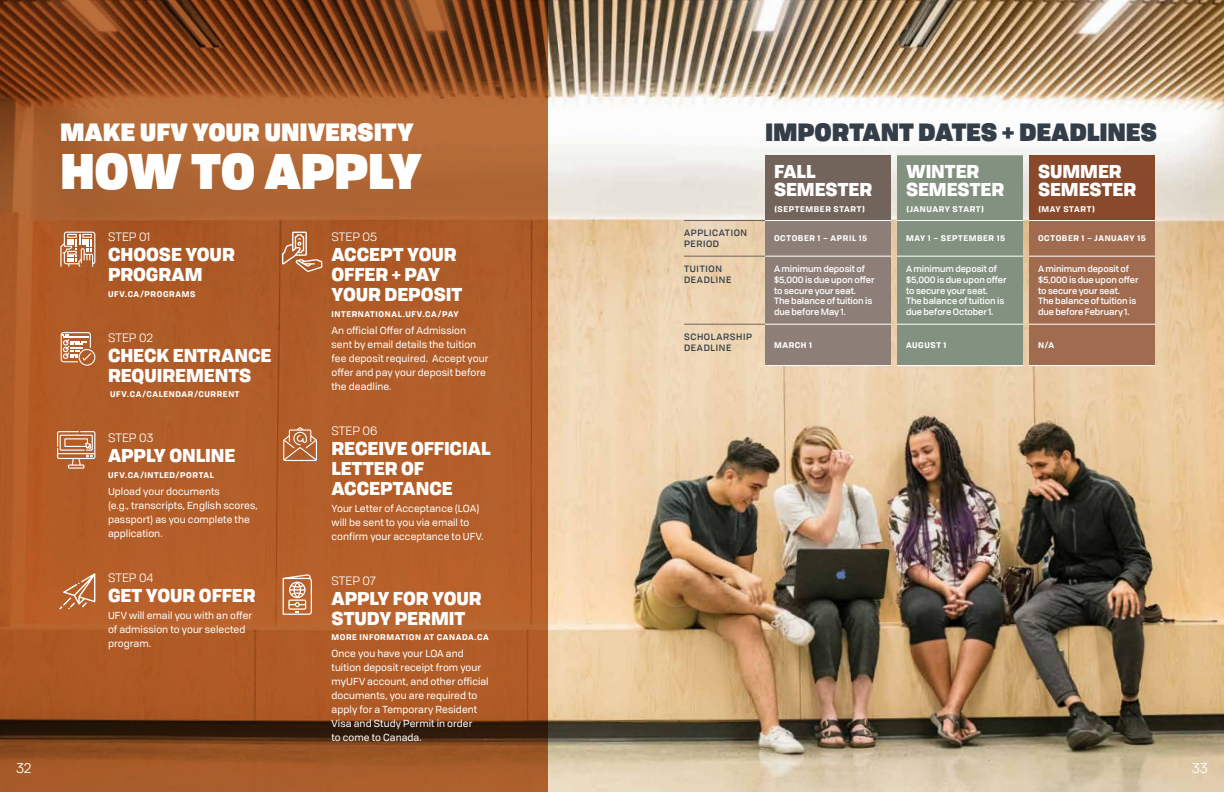
<style>
.page{position:relative;width:1224px;height:792px;background:#fff}
.page>*{position:absolute;margin:0;border:0;box-sizing:border-box;transform-origin:0 0}
.t1{font:900 48px "Tofino";letter-spacing:-.02em;color:#fff}
.t2{font:900 24px "Tofino";letter-spacing:-.005em;color:#343e48}
.t3{font:900 24px "Tofino";letter-spacing:-.005em;color:#fff}
.t4{font:900 18px/20px "Tofino";color:#fff}
.t5{font:14px "Tofino";color:#fff}
.t6{font:12px "Tofino";letter-spacing:.005em;color:#fff}
.t7{font:10px/14px "Tofino";letter-spacing:.005em;color:#fff}
.t8{font:500 9px/10.8px "Tofino";letter-spacing:-.01em;color:#fff}
.t9{font:500 9px/10.8px "Tofino";letter-spacing:.07em;color:#343e48}
.t10{font:700 8px "Tofino";letter-spacing:.075em;color:#fff}
</style>
<div class="page">
<img style="left:547px;top:0;width:677px;height:792px">
<svg style="left:0;top:0;width:547px;height:792px;background:#a65827"></svg>
<svg style="left:61px;top:332px;width:34px;height:34px"></svg>
<svg style="left:283px;top:574px;width:29px;height:41px"></svg>
<svg style="left:57px;top:431px;width:38px;height:38px"></svg>
<svg style="left:282px;top:232px;width:40px;height:40px;background:#bd7c54"></svg>
<svg style="left:60px;top:232px;width:35px;height:35px"></svg>
<svg style="left:283px;top:427px;width:34px;height:34px"></svg>
<svg style="left:59px;top:573px;width:36px;height:36px"></svg>
<div style="left:765px;top:155px;width:126px;height:66px;background:#72635b"></div>
<div style="left:897px;top:155px;width:126px;height:210px;background:#839280"></div>
<div style="left:1029px;top:155px;width:126px;height:66px;background:#89492b"></div>
<div style="left:765px;top:221px;width:126px;height:144px;background:#8d7f78"></div>
<div style="left:1029px;top:221px;width:126px;height:144px;background:#a16b4f"></div>
<hr style="left:765px;top:256px;width:126px;height:1px;background:#fff">
<hr style="left:897px;top:256px;width:126px;height:1px;background:#fff">
<hr style="left:1029px;top:256px;width:126px;height:1px;background:#fff">
<hr style="left:765px;top:324px;width:126px;height:1px;background:#fff">
<hr style="left:897px;top:324px;width:126px;height:1px;background:#fff">
<hr style="left:1029px;top:324px;width:126px;height:1px;background:#fff">
<hr style="left:765px;top:365px;width:126px;height:1px;background:#fff">
<hr style="left:897px;top:365px;width:126px;height:1px;background:#fff">
<hr style="left:1029px;top:365px;width:126px;height:1px;background:#fff">
<hr style="left:765px;top:220px;width:126px;height:1px;background:#fff">
<hr style="left:897px;top:220px;width:126px;height:1px;background:#fff">
<hr style="left:1029px;top:220px;width:126px;height:1px;background:#fff">
<hr style="left:684px;top:220px;width:81px;height:1px;background:#72635b">
<hr style="left:684px;top:324px;width:81px;height:1px;background:#72635b">
<hr style="left:684px;top:256px;width:81px;height:1px;background:#72635b">
<h2 class="t3" style="left:60px;top:111px;width:355px">MAKE UFV YOUR UNIVERSITY</h2>
<h1 class="t1" style="left:60px;top:129px;width:364px">HOW TO APPLY</h1>
<p class="t6" style="left:108px;top:228px;width:44px">STEP 01</p>
<h3 class="t4" style="left:108px;top:243px;width:128px">CHOOSE YOUR<br>PROGRAM</h3>
<p class="t10" style="left:108px;top:287px;width:89px">UFV.CA/PROGRAMS</p>
<p class="t6" style="left:108px;top:329px;width:46px">STEP 02</p>
<h3 class="t4" style="left:108px;top:344px;width:165px">CHECK ENTRANCE<br>REQUIREMENTS</h3>
<p class="t10" style="left:110px;top:388px;width:131px">UFV.CA/CALENDAR/CURRENT</p>
<p class="t6" style="left:108px;top:429px;width:47px">STEP 03</p>
<h3 class="t4" style="left:108px;top:444px;width:129px">APPLY ONLINE</h3>
<p class="t10" style="left:108px;top:468px;width:108px">UFV.CA/INTLED/PORTAL</p>
<p class="t7" style="left:108px;top:484px;width:151px">Upload your documents<br>(e.g., transcripts, English scores, passport) as you complete the application.</p>
<p class="t6" style="left:108px;top:569px;width:47px">STEP 04</p>
<h3 class="t4" style="left:108px;top:584px;width:149px">GET YOUR OFFER</h3>
<p class="t7" style="left:108px;top:608px;width:146px">UFV will email you with an offer of admission to your selected program.</p>
<p class="t6" style="left:332px;top:228px;width:47px">STEP 05</p>
<h3 class="t4" style="left:332px;top:243px;width:132px">ACCEPT YOUR<br>OFFER + PAY<br>YOUR DEPOSIT</h3>
<p class="t10" style="left:332px;top:307px;width:129px">INTERNATIONAL.UFV.CA/PAY</p>
<p class="t7" style="left:332px;top:322px;width:158px">An official Offer of Admission sent by email details the tuition fee deposit required. Accept your offer and pay your deposit before the deadline.</p>
<p class="t6" style="left:332px;top:422px;width:47px">STEP 06</p>
<h3 class="t4" style="left:332px;top:437px;width:161px">RECEIVE OFFICIAL<br>LETTER OF<br>ACCEPTANCE</h3>
<p class="t7" style="left:332px;top:500px;width:154px">Your Letter of Acceptance (LOA) will be sent to you via email to confirm your acceptance to UFV.</p>
<p class="t6" style="left:332px;top:572px;width:46px">STEP 07</p>
<h3 class="t4" style="left:332px;top:587px;width:152px">APPLY FOR YOUR<br>STUDY PERMIT</h3>
<p class="t10" style="left:332px;top:631px;width:159px">MORE INFORMATION AT CANADA.CA</p>
<p class="t7" style="left:332px;top:646px;width:159px">Once you have your LOA and tuition deposit receipt from your myUFV account, and other official documents, you are required to apply for a Temporary Resident<br>Visa and Study Permit in order<br>to come to Canada.</p>
<h2 class="t2" style="left:765px;top:111px;width:394px">IMPORTANT DATES + DEADLINES</h2>
<h3 class="t4" style="left:774px;top:161px;width:100px;line-height:18px">FALL<br>SEMESTER</h3>
<p class="t10" style="left:774px;top:202px;width:93px">(SEPTEMBER START)</p>
<h3 class="t4" style="left:1038px;top:161px;width:100px;line-height:18px">SUMMER<br>SEMESTER</h3>
<p class="t10" style="left:1038px;top:202px;width:59px">(MAY START)</p>
<h3 class="t4" style="left:906px;top:161px;width:100px;line-height:18px">WINTER<br>SEMESTER</h3>
<p class="t10" style="left:906px;top:202px;width:80px">(JANUARY START)</p>
<p class="t9" style="left:684px;top:227px;width:65px">APPLICATION<br>PERIOD</p>
<p class="t10" style="left:774px;top:232px;width:95px">OCTOBER 1 – APRIL 15</p>
<p class="t10" style="left:906px;top:232px;width:101px">MAY 1 – SEPTEMBER 15</p>
<p class="t10" style="left:1038px;top:232px;width:109px">OCTOBER 1 – JANUARY 15</p>
<p class="t9" style="left:684px;top:263px;width:49px">TUITION<br>DEADLINE</p>
<p class="t8" style="left:774px;top:263px;width:102px">A minimum deposit of $5,000 is due upon offer to secure your seat.<br>The balance of tuition is due before May 1.</p>
<p class="t8" style="left:906px;top:263px;width:102px">A minimum deposit of $5,000 is due upon offer to secure your seat.<br>The balance of tuition is due before October 1.</p>
<p class="t8" style="left:1038px;top:263px;width:102px">A minimum deposit of $5,000 is due upon offer to secure your seat.<br>The balance of tuition is due before February 1.</p>
<p class="t9" style="left:684px;top:331px;width:70px">SCHOLARSHIP<br>DEADLINE</p>
<p class="t10" style="left:774px;top:338px;width:40px">MARCH 1</p>
<p class="t10" style="left:906px;top:338px;width:42px">AUGUST 1</p>
<p class="t10" style="left:1038px;top:338px;width:18px">N/A</p>
<h3 class="t5" style="left:17px;top:758px;width:16px">32</h3>
<h3 class="t5" style="left:1192px;top:758px;width:17px">33</h3>
</div>
